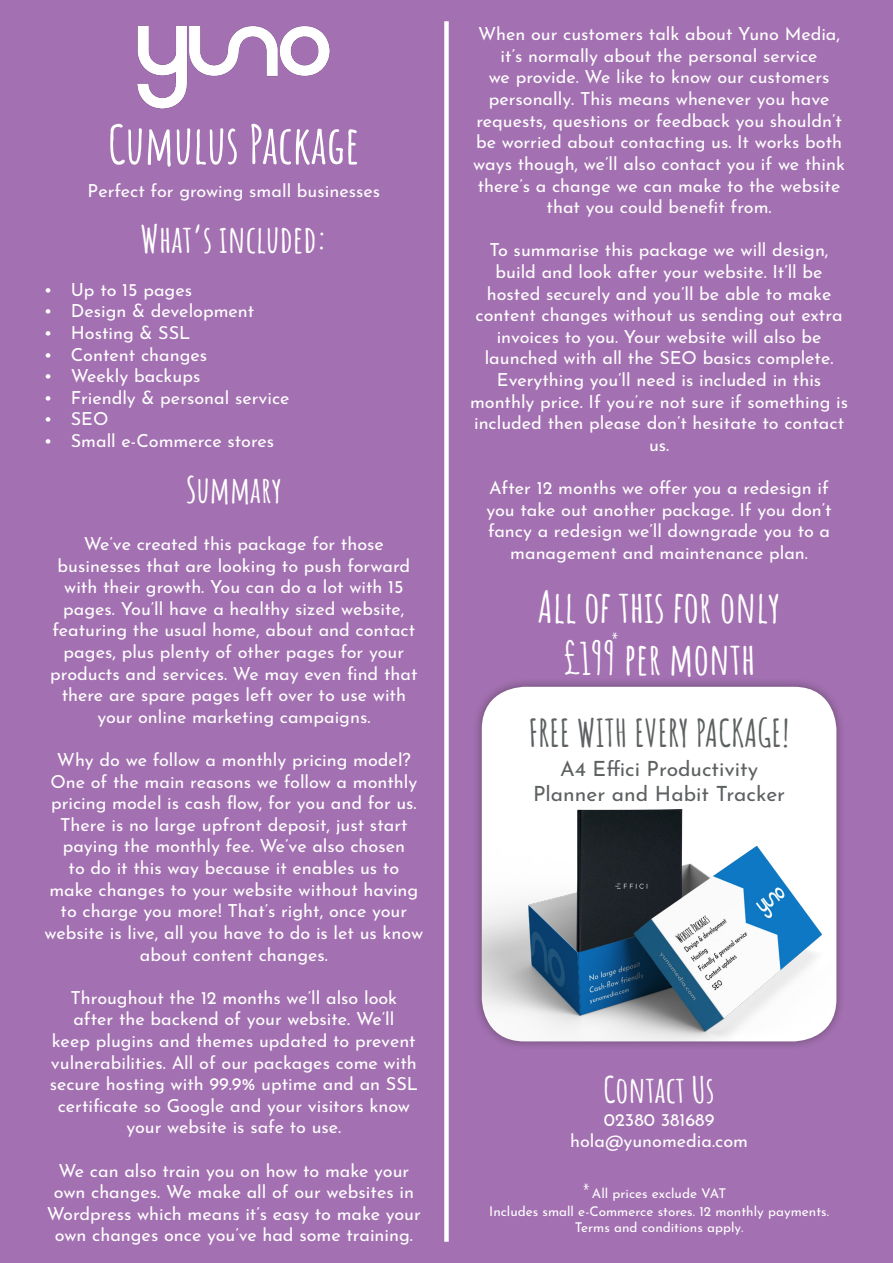
<style>
.page{position:relative;width:893px;height:1263px;background:#a370b1}
.page>*{position:absolute;margin:0;border:0;box-sizing:border-box;transform-origin:0 0}
.t1{font:700 52.5px "Amatic SC";color:#fff}
.t2{font:700 43.5px "Amatic SC";color:#fff}
.t3{font:700 37.5px "Amatic SC";color:#5d6162}
.t4{font:700 37.5px "Amatic SC";color:#fff}
.t5{font:700 36px "Amatic SC";color:#fff}
.t6{font:21px/25.2px "Josefin Sans";color:#5d6162;text-align:center}
.t7{font:18px/21.6px "Josefin Sans";color:#fff;text-align:center}
.t8{font:700 15px "Amatic SC";color:#fff}
.t9{font:13.5px "Josefin Sans";color:#fff}
</style>
<div class="page">
<div style="left:444px;top:21px;width:5px;height:1221px;background:#fff"></div>
<div style="left:473px;top:678px;width:372px;height:372px;background:#231f20;opacity:.44"></div>
<div style="left:482px;top:687px;width:354px;height:354px;background:#fff;border-radius:43px"></div>
<img style="left:482px;top:809px;width:354px;height:232px">
<img style="left:137px;top:25px;width:193px;height:84px">
<p class="t1" style="left:108px;top:104px;width:253px">Cumulus Package</p>
<p class="t7" style="left:88px;top:178px;width:294px">Perfect for growing small businesses</p>
<p class="t4" style="left:141px;top:210px;width:188px">What’s included:</p>
<p class="t7" style="left:44px;top:276px;width:150px">• Up to 15 pages</p>
<p class="t7" style="left:44px;top:298px;width:212px">• Design &amp; development</p>
<p class="t7" style="left:44px;top:320px;width:148px">• Hosting &amp; SSL</p>
<p class="t7" style="left:44px;top:341px;width:165px">• Content changes</p>
<p class="t7" style="left:44px;top:363px;width:158px">• Weekly backups</p>
<p class="t7" style="left:44px;top:384px;width:247px">• Friendly &amp; personal service</p>
<p class="t7" style="left:44px;top:406px;width:66px">• SEO</p>
<p class="t7" style="left:44px;top:428px;width:232px">• Small e-Commerce stores</p>
<p class="t5" style="left:186px;top:462px;width:98px">Summary</p>
<p class="t7" style="left:50px;top:531px;width:369px">We’ve created this package for those businesses that are looking to push forward with their growth. You can do a lot with 15 pages. You’ll have a healthy sized website, featuring the usual home, about and contact pages, plus plenty of other pages for your products and services. We may even find that there are spare pages left over to use with your online marketing campaigns.</p>
<p class="t7" style="left:57px;top:747px;width:355px">Why do we follow a monthly pricing model?</p>
<p class="t7" style="left:44px;top:768px;width:380px">One of the main reasons we follow a monthly pricing model is cash flow, for you and for us.<br>There is no large upfront deposit, just start paying the monthly fee. We’ve also chosen<br>to do it this way because it enables us to<br>make changes to your website without having to charge you more! That’s right, once your website is live, all you have to do is let us know about content changes.</p>
<p class="t7" style="left:50px;top:984px;width:370px">Throughout the 12 months we’ll also look after the backend of your website. We’ll<br>keep plugins and themes updated to prevent vulnerabilities. All of our packages come with secure hosting with 99.9% uptime and an SSL certificate so Google and your visitors know your website is safe to use.</p>
<p class="t7" style="left:47px;top:1157px;width:376px">We can also train you on how to make your own changes. We make all of our websites in Wordpress which means it’s easy to make your own changes once you’ve had some training.</p>
<p class="t7" style="left:473px;top:21px;width:373px">When our customers talk about Yuno Media, it’s normally about the personal service<br>we provide. We like to know our customers personally. This means whenever you have requests, questions or feedback you shouldn’t be worried about contacting us. It works both ways though, we’ll also contact you if we think there’s a change we can make to the website that you could benefit from.</p>
<p class="t7" style="left:470px;top:237px;width:380px">To summarise this package we will design, build and look after your website. It’ll be hosted securely and you’ll be able to make content changes without us sending out extra invoices to you. Your website will also be launched with all the SEO basics complete.<br>Everything you’ll need is included in this monthly price. If you’re not sure if something is included then please don’t hesitate to contact us.</p>
<p class="t7" style="left:486px;top:475px;width:347px">After 12 months we offer you a redesign if you take out another package. If you don’t fancy a redesign we’ll downgrade you to a management and maintenance plan.</p>
<p class="t2" style="left:538px;top:573px;width:244px">All of this for only</p>
<p class="t2" style="left:562px;top:625px;width:195px">£199 per month</p>
<p class="t8" style="left:612px;top:627px;width:8px">*</p>
<p class="t3" style="left:529px;top:705px;width:262px">FREE WITH EVERY PACKAGE!</p>
<p class="t6" style="left:533px;top:753px;width:254px">A4 Effici Productivity<br>Planner and Habit Tracker</p>
<p class="t5" style="left:603px;top:1062px;width:113px">Contact Us</p>
<p class="t7" style="left:604px;top:1106px;width:112px">02380 381689</p>
<p class="t7" style="left:570px;top:1128px;width:179px">hola@yunomedia.com</p>
<p class="t8" style="left:583px;top:1178px;width:8px">*</p>
<p class="t9" style="left:592px;top:1182px;width:136px">All prices exclude VAT</p>
<p class="t9" style="left:489px;top:1200px;width:341px">Includes small e-Commerce stores. 12 monthly payments.</p>
<p class="t9" style="left:575px;top:1216px;width:170px">Terms and conditions apply.</p>
</div>
